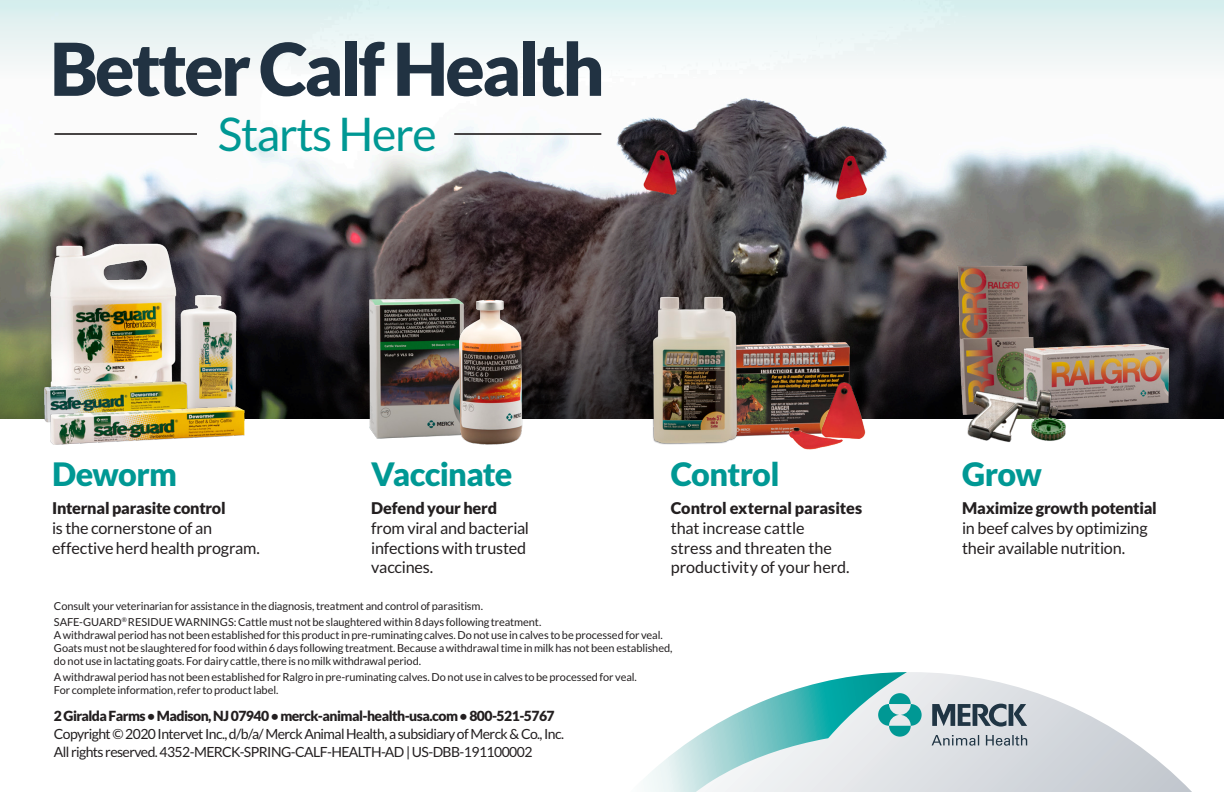
<style>
.page{position:relative;width:1224px;height:792px;background:#fff}
.page>*{position:absolute;margin:0;border:0;box-sizing:border-box;transform-origin:0 0}
.t1{font:900 72.8px "Lato";letter-spacing:-.04em;color:#213242}
.t2{font:46.4px "Lato";letter-spacing:-.03em;color:#009894}
.t3{font:900 32.4px "Lato";letter-spacing:-.025em;color:#009894}
.t4{font:16.2px/19.8px "Lato";letter-spacing:-.01em;color:#231f20}
.t5{font:14px/17.6px "Lato";letter-spacing:-.04em;color:#231f20}
.t6{font:900 14px "Lato";letter-spacing:-.04em;color:#231f20}
.t7{font:11px/13px "Lato";letter-spacing:-.01em;color:#231f20}
.s1{font-weight:900}
.s2{font-weight:700}
</style>
<div class="page">
<img style="left:0;top:98px;width:1224px;height:219px">
<div style="left:0;top:0;width:1224px;height:79px;background:linear-gradient(to bottom,#d8efef,#fcfbfb)"></div>
<svg style="left:0;top:317px;width:1224px;height:101px;background:#292725"></svg>
<svg style="left:922px;top:672px;width:270px;height:120px"></svg>
<svg style="left:646px;top:672px;width:276px;height:120px"></svg>
<svg style="left:932px;top:704px;width:95px;height:42px;background:#96a0a8"></svg>
<img style="left:935px;top:262px;width:125px;height:156px">
<img style="left:1018px;top:312px;width:161px;height:107px">
<img style="left:964px;top:366px;width:113px;height:76px">
<img style="left:348px;top:280px;width:137px;height:159px">
<img style="left:446px;top:288px;width:83px;height:157px">
<img style="left:44px;top:239px;width:136px;height:101px">
<img style="left:160px;top:289px;width:101px;height:126px">
<img style="left:24px;top:340px;width:204px;height:82px">
<img style="left:46px;top:396px;width:202px;height:49px">
<img style="left:756px;top:331px;width:104px;height:105px">
<img style="left:783px;top:375px;width:89px;height:75px">
<img style="left:632px;top:292px;width:124px;height:153px">
<hr style="left:54px;top:133px;width:143px;height:2px;background:#231f20">
<hr style="left:454px;top:133px;width:147px;height:2px;background:#231f20">
<p class="t1" style="left:50px;top:27px;width:556px">Better Calf Health</p>
<p class="t2" style="left:218px;top:108px;width:220px">Starts Here</p>
<p class="t3" style="left:52px;top:456px;width:126px">Deworm</p>
<p class="t4" style="left:52px;top:498px;width:209px"><span class="s1">Internal parasite control<br></span>is the cornerstone of an effective herd health program.</p>
<p class="t3" style="left:371px;top:456px;width:143px">Vaccinate</p>
<p class="t4" style="left:371px;top:498px;width:159px"><span class="s1">Defend your herd </span>from viral and bacterial infections with trusted vaccines.</p>
<p class="t3" style="left:671px;top:456px;width:111px">Control</p>
<p class="t4" style="left:671px;top:498px;width:193px"><span class="s1">Control external parasites </span>that increase cattle<br>stress and threaten the productivity of your herd.</p>
<p class="t7" style="left:54px;top:599px;width:431px">Consult your veterinarian for assistance in the diagnosis, treatment and control of parasitism.</p>
<p class="t7" style="left:54px;top:615px;width:620px">SAFE-GUARD<sup>®</sup> RESIDUE WARNINGS: Cattle must not be slaughtered within 8 days following treatment.<br>A withdrawal period has not been established for this product in pre-ruminating calves. Do not use in calves to be processed for veal.<br>Goats must not be slaughtered for food within 6 days following treatment. Because a withdrawal time in milk has not been established, do not use in lactating goats. For dairy cattle, there is no milk withdrawal period.</p>
<p class="t7" style="left:54px;top:671px;width:585px">A withdrawal period has not been established for Ralgro in pre-ruminating calves. Do not use in calves to be processed for veal.<br>For complete information, refer to product label.</p>
<p class="t6" style="left:54px;top:708px;width:502px">2 Giralda Farms <span class="s2">•</span> Madison, NJ 07940 <span class="s2">•</span> merck-animal-health-usa.com <span class="s2">•</span> 800-521-5767</p>
<p class="t5" style="left:54px;top:725px;width:512px">Copyright © 2020 Intervet Inc., d/b/a/ Merck Animal Health, a subsidiary of Merck &amp; Co., Inc.<br>All rights reserved. 4352-MERCK-SPRING-CALF-HEALTH-AD | US-DBB-191100002</p>
<p class="t3" style="left:962px;top:456px;width:81px">Grow</p>
<p class="t4" style="left:962px;top:498px;width:196px"><span class="s1">Maximize growth potential </span>in beef calves by optimizing their available nutrition.</p>
</div>
